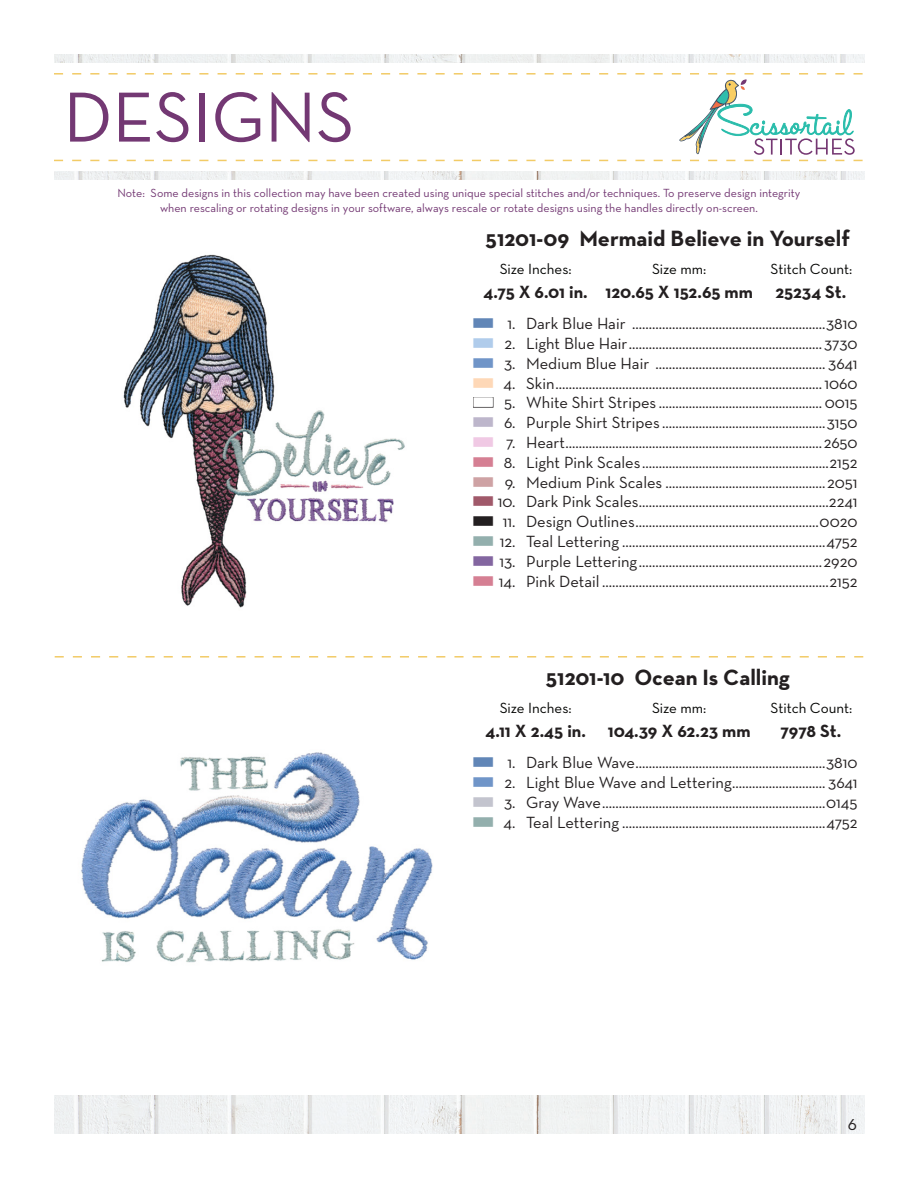
<style>
.page{position:relative;width:918px;height:1188px;background:#fff}
.page>*{position:absolute;margin:0;border:0;box-sizing:border-box;transform-origin:0 0}
.t1{font:72px "Neutra Text";color:#733873}
.t2{font:700 22.5px "Neutra Text";color:#231f20}
.t3{font:700 18px "Neutra Text";letter-spacing:-.005em;color:#231f20}
.t4{font:18px "Neutra Text";color:#231f20}
.t5{font:16.5px "Neutra Text";color:#231f20}
.t6{font:15px "Neutra Text";color:#040503}
.t7{font:12px/14.4px "Neutra Text";color:#733873;text-align:center}
.s1{color:#6186b7}
.s2{color:#b0cceb}
.s3{color:#7095c8}
.s4{color:#fed8b7}
.s5{color:#fff}
.s6{color:#bdb6cb}
.s7{color:#f0c9e4}
.s8{color:#d57f93}
.s9{color:#cea2a4}
.s10{color:#a0596a}
.s11{color:#93afad}
.s12{color:#8366a0}
.s13{color:#c3c4ce}
</style>
<div class="page">
<img style="left:54px;top:1096px;width:810px;height:38px">
<img style="left:54px;top:54px;width:810px;height:126px">
<div style="left:29px;top:63px;width:863px;height:108px;background:#fff"></div>
<svg style="left:54px;top:73px;width:809px;height:88px"></svg>
<svg style="left:55px;top:656px;width:808px;height:2px"></svg>
<div style="left:473px;top:397px;width:20px;height:11px;border:1px solid #231f20"></div>
<img style="left:123px;top:254px;width:282px;height:354px">
<img style="left:81px;top:752px;width:352px;height:211px">
<h1 class="t1" style="left:63px;top:73px;width:293px">DESIGNS</h1>
<p class="t7" style="left:117px;top:186px;width:685px">Note: Some designs in this collection may have been created using unique special stitches and/or techniques. To preserve design integrity when rescaling or rotating designs in your software, always rescale or rotate designs using the handles directly on-screen.</p>
<p class="t2" style="left:486px;top:224px;width:366px">51201-09 Mermaid Believe in Yourself</p>
<p class="t6" style="left:500px;top:260px;width:73px">Size Inches:</p>
<p class="t6" style="left:652px;top:260px;width:56px">Size mm:</p>
<p class="t6" style="left:770px;top:260px;width:83px">Stitch Count:</p>
<p class="t3" style="left:484px;top:280px;width:106px">4.75 X 6.01 in.</p>
<p class="t3" style="left:606px;top:280px;width:149px">120.65 X 152.65 mm</p>
<p class="t3" style="left:776px;top:280px;width:72px">25234 St.</p>
<p class="t5" style="left:472px;top:314px;width:387px"><span class="s1">■</span> 1. Dark Blue Hair ..........................................................3810</p>
<p class="t5" style="left:472px;top:333px;width:387px"><span class="s2">■</span> 2. Light Blue Hair.......................................................... 3730</p>
<p class="t5" style="left:472px;top:353px;width:387px"><span class="s3">■</span> 3. Medium Blue Hair ................................................... 3641</p>
<p class="t5" style="left:472px;top:373px;width:387px"><span class="s4">■</span> 4. Skin................................................................................1060</p>
<p class="t5" style="left:472px;top:393px;width:387px"><span class="s5">■</span> 5. White Shirt Stripes ................................................. 0015</p>
<p class="t5" style="left:472px;top:413px;width:387px"><span class="s6">■</span> 6. Purple Shirt Stripes .................................................3150</p>
<p class="t5" style="left:472px;top:432px;width:387px"><span class="s7">■</span> 7. Heart.............................................................................2650</p>
<p class="t5" style="left:472px;top:452px;width:387px"><span class="s8">■</span> 8. Light Pink Scales........................................................2152</p>
<p class="t5" style="left:472px;top:472px;width:387px"><span class="s9">■</span> 9. Medium Pink Scales ................................................2051</p>
<p class="t5" style="left:472px;top:492px;width:387px"><span class="s10">■</span> 10. Dark Pink Scales.........................................................2241</p>
<p class="t5" style="left:472px;top:512px;width:387px">■ 11. Design Outlines.......................................................0020</p>
<p class="t5" style="left:472px;top:531px;width:387px"><span class="s11">■</span> 12. Teal Lettering .............................................................4752</p>
<p class="t5" style="left:472px;top:551px;width:387px"><span class="s12">■</span> 13. Purple Lettering.......................................................2920</p>
<p class="t5" style="left:472px;top:571px;width:387px"><span class="s8">■</span> 14. Pink Detail ....................................................................2152</p>
<p class="t2" style="left:546px;top:663px;width:245px">51201-10 Ocean Is Calling</p>
<p class="t6" style="left:500px;top:699px;width:73px">Size Inches:</p>
<p class="t6" style="left:652px;top:699px;width:56px">Size mm:</p>
<p class="t6" style="left:770px;top:699px;width:83px">Stitch Count:</p>
<p class="t3" style="left:485px;top:719px;width:102px">4.11 X 2.45 in.</p>
<p class="t3" style="left:608px;top:719px;width:144px">104.39 X 62.23 mm</p>
<p class="t3" style="left:781px;top:719px;width:62px">7978 St.</p>
<p class="t5" style="left:472px;top:753px;width:387px"><span class="s1">■</span> 1. Dark Blue Wave.........................................................3810</p>
<p class="t5" style="left:472px;top:772px;width:387px"><span class="s3">■</span> 2. Light Blue Wave and Lettering............................ 3641</p>
<p class="t5" style="left:472px;top:792px;width:387px"><span class="s13">■</span> 3. Gray Wave...................................................................0145</p>
<p class="t5" style="left:472px;top:812px;width:387px"><span class="s11">■</span> 4. Teal Lettering .............................................................4752</p>
<p class="t4" style="left:848px;top:1113px;width:11px">6</p>
</div>
